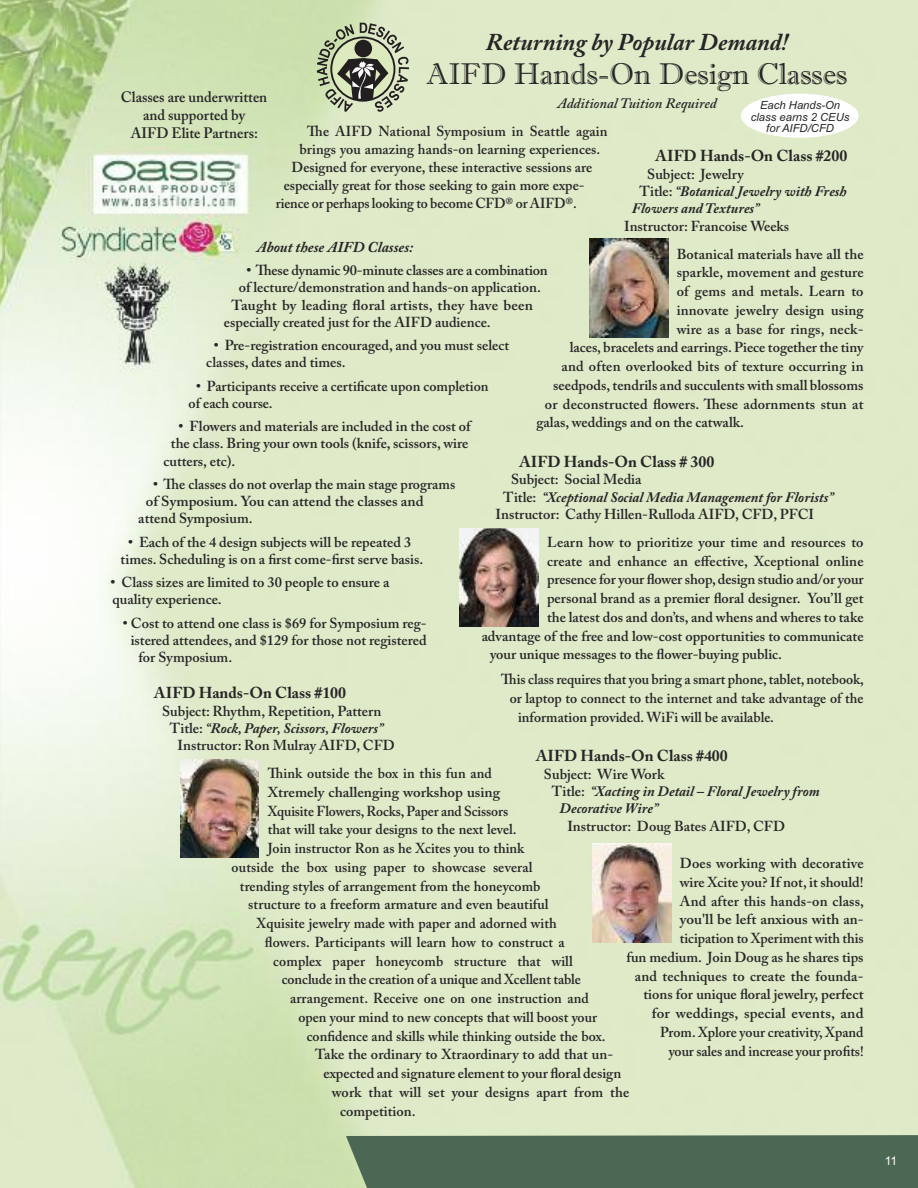
<style>
.page{position:relative;width:918px;height:1188px;background:#fff}
.page>*{position:absolute;margin:0;border:0;box-sizing:border-box;transform-origin:0 0}
.t1{font:30px "Imprint MT Shadow";color:#272627}
.t2{font:italic 700 24px "Adobe Caslon Pro";color:#272627}
.t3{font:700 15.75px "Adobe Caslon Pro";color:#272627}
.t4{font:600 15px/18px "Adobe Caslon Pro";color:#272627;text-align:center}
.t5{font:italic 700 15px "Adobe Caslon Pro";color:#272627}
.t6{font:600 14.4px/18.8px "Adobe Caslon Pro";color:#272627}
.t7{font:italic 700 14.4px "Adobe Caslon Pro";color:#272627}
.t8{font:600 14.4px "Adobe Caslon Pro";color:#272627;scale:1.04 1}
.t9{font:600 14.4px "Adobe Caslon Pro";color:#272627;scale:.96 1}
.t10{font:italic 600 14.4px "Adobe Caslon Pro";color:#272627}
.t11{font:12px "Arial";color:#fff}
.t12{font:italic 11.25px/11.2px "Arial";color:#272627;text-align:center}
.s1{font-weight:600;font-style:normal}
</style>
<div class="page">
<img style="left:0;top:0;width:918px;height:1188px">
<img style="left:181px;top:759px;width:77px;height:99px">
<img style="left:590px;top:239px;width:78px;height:98px">
<img style="left:460px;top:528px;width:79px;height:99px">
<img style="left:593px;top:844px;width:78px;height:98px">
<svg style="left:317px;top:23px;width:92px;height:89px;background:#9fa88d"></svg>
<div style="left:330px;top:37px;width:65px;height:65px;border:2px solid #231f20;border-radius:50%"></div>
<div style="left:346px;top:1135px;width:572px;height:53px;background:#4a6854"></div>
<div style="left:741px;top:94px;width:118px;height:44px;background:#fff;border-radius:50%"></div>
<h2 class="t2" style="left:486px;top:34px;width:303px">Returning by Popular Demand!</h2>
<h1 class="t1" style="left:427px;top:56px;width:422px">AIFD Hands-On Design Classes</h1>
<p class="t10" style="left:557px;top:98px;width:161px">Additional Tuition Required</p>
<p class="t4" style="left:121px;top:90px;width:148px">Classes are underwritten and supported by<br>AIFD Elite Partners:</p>
<p class="t12" style="left:751px;top:100px;width:100px">Each Hands-On class earns 2 CEUs for AIFD/CFD</p>
<p class="t6" style="left:307px;top:123px;width:302px">The AIFD National Symposium in Seattle again</p>
<p class="t6" style="left:299px;top:141px;width:302px">brings you amazing hands-on learning experiences.</p>
<p class="t6" style="left:292px;top:159px;width:302px">Designed for everyone, these interactive sessions are</p>
<p class="t6" style="left:284px;top:177px;width:302px">especially great for those seeking to gain more expe-</p>
<p class="t9" style="left:276px;top:198px;width:315px">rience or perhaps looking to become CFD® or AIFD®.</p>
<p class="t5" style="left:257px;top:242px;width:158px">About these AIFD Classes:</p>
<p class="t6" style="left:246px;top:263px;width:303px">• These dynamic 90-minute classes are a combination</p>
<p class="t6" style="left:239px;top:280px;width:303px">of lecture/demonstration and hands-on application.</p>
<p class="t8" style="left:231px;top:300px;width:292px">Taught by leading floral artists, they have been</p>
<p class="t6" style="left:224px;top:314px;width:268px">especially created just for the AIFD audience.</p>
<p class="t6" style="left:206px;top:338px;width:304px;line-height:17.2px;text-indent:8px">• Pre-registration encouraged, and you must select classes, dates and times.</p>
<p class="t6" style="left:189px;top:379px;width:302px;line-height:17.2px;text-indent:8px">• Participants receive a certificate upon completion of each course.</p>
<p class="t6" style="left:178px;top:419px;width:294px">• Flowers and materials are included in the cost of</p>
<p class="t6" style="left:171px;top:436px;width:299px">the class. Bring your own tools (knife, scissors, wire</p>
<p class="t6" style="left:163px;top:453px;width:73px">cutters, etc).</p>
<p class="t6" style="left:153px;top:476px;width:303px">• The classes do not overlap the main stage programs</p>
<p class="t8" style="left:146px;top:496px;width:269px">of Symposium. You can attend the classes and</p>
<p class="t6" style="left:138px;top:511px;width:116px">attend Symposium.</p>
<p class="t6" style="left:121px;top:535px;width:304px;line-height:17.2px;text-align:center">• Each of the 4 design subjects will be repeated 3 times. Scheduling is on a first come-first serve basis.</p>
<p class="t6" style="left:111px;top:575px;width:280px;line-height:17.2px">• Class sizes are limited to 30 people to ensure a quality experience.</p>
<p class="t6" style="left:123px;top:615px;width:305px">• Cost to attend one class is $69 for Symposium reg-</p>
<p class="t6" style="left:131px;top:632px;width:298px">istered attendees, and $129 for those not registered</p>
<p class="t6" style="left:138px;top:650px;width:95px">for Symposium.</p>
<p class="t3" style="left:154px;top:686px;width:193px">AIFD Hands-On Class #100</p>
<p class="t6" style="left:162px;top:703px;width:221px">Subject: Rhythm, Repetition, Pattern</p>
<p class="t7" style="left:170px;top:723px;width:215px"><span class="s1">Title:</span> “Rock, Paper, Scissors, Flowers”</p>
<p class="t6" style="left:178px;top:738px;width:219px">Instructor: Ron Mulray AIFD, CFD</p>
<p class="t6" style="left:268px;top:766px;width:226px">Think outside the box in this fun and</p>
<p class="t8" style="left:268px;top:787px;width:225px">Xtremely challenging workshop using</p>
<p class="t9" style="left:268px;top:805px;width:252px">Xquisite Flowers,Rocks,Paper and Scissors</p>
<p class="t6" style="left:268px;top:822px;width:250px">that will take your designs to the next level.</p>
<p class="t6" style="left:268px;top:841px;width:258px">Join instructor Ron as he Xcites you to think</p>
<p class="t6" style="left:232px;top:859px;width:302px">outside the box using paper to showcase several</p>
<p class="t6" style="left:240px;top:878px;width:302px">trending styles of arrangement from the honeycomb</p>
<p class="t6" style="left:248px;top:897px;width:302px">structure to a freeform armature and even beautiful</p>
<p class="t6" style="left:257px;top:916px;width:302px">Xquisite jewelry made with paper and adorned with</p>
<p class="t6" style="left:265px;top:934px;width:301px">flowers. Participants will learn how to construct a</p>
<p class="t6" style="left:273px;top:953px;width:301px">complex paper honeycomb structure that will</p>
<p class="t6" style="left:282px;top:972px;width:301px">conclude in the creation of a unique and Xcellent table</p>
<p class="t6" style="left:290px;top:991px;width:300px">arrangement. Receive one on one instruction and</p>
<p class="t6" style="left:298px;top:1009px;width:300px">open your mind to new concepts that will boost your</p>
<p class="t6" style="left:307px;top:1028px;width:300px">confidence and skills while thinking outside the box.</p>
<p class="t6" style="left:315px;top:1047px;width:300px">Take the ordinary to Xtraordinary to add that un-</p>
<p class="t6" style="left:323px;top:1066px;width:299px">expected and signature element to your floral design</p>
<p class="t6" style="left:332px;top:1084px;width:299px">work that will set your designs apart from the</p>
<p class="t6" style="left:340px;top:1103px;width:77px">competition.</p>
<p class="t3" style="left:656px;top:149px;width:193px">AIFD Hands-On Class #200</p>
<p class="t6" style="left:647px;top:166px;width:98px">Subject: Jewelry</p>
<p class="t7" style="left:639px;top:187px;width:209px"><span class="s1">Title:</span> “Botanical Jewelry with Fresh</p>
<p class="t7" style="left:632px;top:204px;width:129px">Flowers andTextures”</p>
<p class="t6" style="left:677px;top:214px;width:188px;line-height:27.8px;text-indent:-53px">Instructor: Francoise Weeks<br>Botanical materials have all the</p>
<p class="t6" style="left:677px;top:265px;width:188px">sparkle, movement and gesture</p>
<p class="t6" style="left:677px;top:284px;width:188px">of gems and metals. Learn to</p>
<p class="t6" style="left:677px;top:302px;width:188px">innovate jewelry design using</p>
<p class="t6" style="left:677px;top:321px;width:188px">wire as a base for rings, neck-</p>
<p class="t6" style="left:570px;top:340px;width:295px">laces, bracelets and earrings.Piece together the tiny</p>
<p class="t6" style="left:562px;top:359px;width:304px">and often overlooked bits of texture occurring in</p>
<p class="t6" style="left:553px;top:377px;width:312px">seedpods,tendrils and succulents with small blossoms</p>
<p class="t6" style="left:545px;top:396px;width:320px">or deconstructed flowers. These adornments stun at</p>
<p class="t6" style="left:537px;top:415px;width:209px">galas, weddings and on the catwalk.</p>
<p class="t3" style="left:519px;top:455px;width:196px">AIFD Hands-On Class # 300</p>
<p class="t6" style="left:511px;top:472px;width:132px">Subject: Social Media</p>
<p class="t7" style="left:503px;top:492px;width:331px"><span class="s1">Title:</span> “Xceptional Social Media Management for Florists”</p>
<p class="t6" style="left:496px;top:506px;width:320px">Instructor: Cathy Hillen-Rulloda AIFD, CFD, PFCI</p>
<p class="t6" style="left:547px;top:534px;width:318px">Learn how to prioritize your time and resources to</p>
<p class="t6" style="left:547px;top:553px;width:318px">create and enhance an effective, Xceptional online</p>
<p class="t6" style="left:547px;top:572px;width:318px">presence for your flower shop, design studio and/or your</p>
<p class="t6" style="left:547px;top:590px;width:318px">personal brand as a premier floral designer. You’ll get</p>
<p class="t6" style="left:547px;top:609px;width:318px">the latest dos and don’ts, and whens and wheres to take</p>
<p class="t6" style="left:482px;top:628px;width:383px">advantage of the free and low-cost opportunities to communicate</p>
<p class="t6" style="left:490px;top:647px;width:293px">your unique messages to the flower-buying public.</p>
<p class="t6" style="left:501px;top:671px;width:364px">This class requires that you bring a smart phone,tablet, notebook,</p>
<p class="t6" style="left:510px;top:690px;width:355px">or laptop to connect to the internet and take advantage of the</p>
<p class="t6" style="left:518px;top:709px;width:257px">information provided. WiFi will be available.</p>
<p class="t3" style="left:536px;top:749px;width:193px">AIFD Hands-On Class #400</p>
<p class="t6" style="left:544px;top:766px;width:122px">Subject: Wire Work</p>
<p class="t7" style="left:552px;top:786px;width:270px"><span class="s1">Title:</span> “Xacting in Detail – Floral Jewelry from</p>
<p class="t7" style="left:560px;top:804px;width:100px">Decorative Wire”</p>
<p class="t6" style="left:567px;top:818px;width:219px">Instructor: Doug Bates AIFD, CFD</p>
<p class="t6" style="left:627px;top:856px;width:239px;text-align:right">Does working with decorative<br>wire Xcite you? If not, it should!<br>And after this hands-on class,<br>you'll be left anxious with an&shy;ticipation to Xperiment with this<br>fun medium. Join Doug as he shares tips and techniques to create the founda&shy;tions for unique floral jewelry, perfect for weddings, special events, and Prom. Xplore your creativity, Xpand<br>your sales and increase your profits!</p>
<p class="t11" style="left:885px;top:1154px;width:14px">11</p>
</div>
